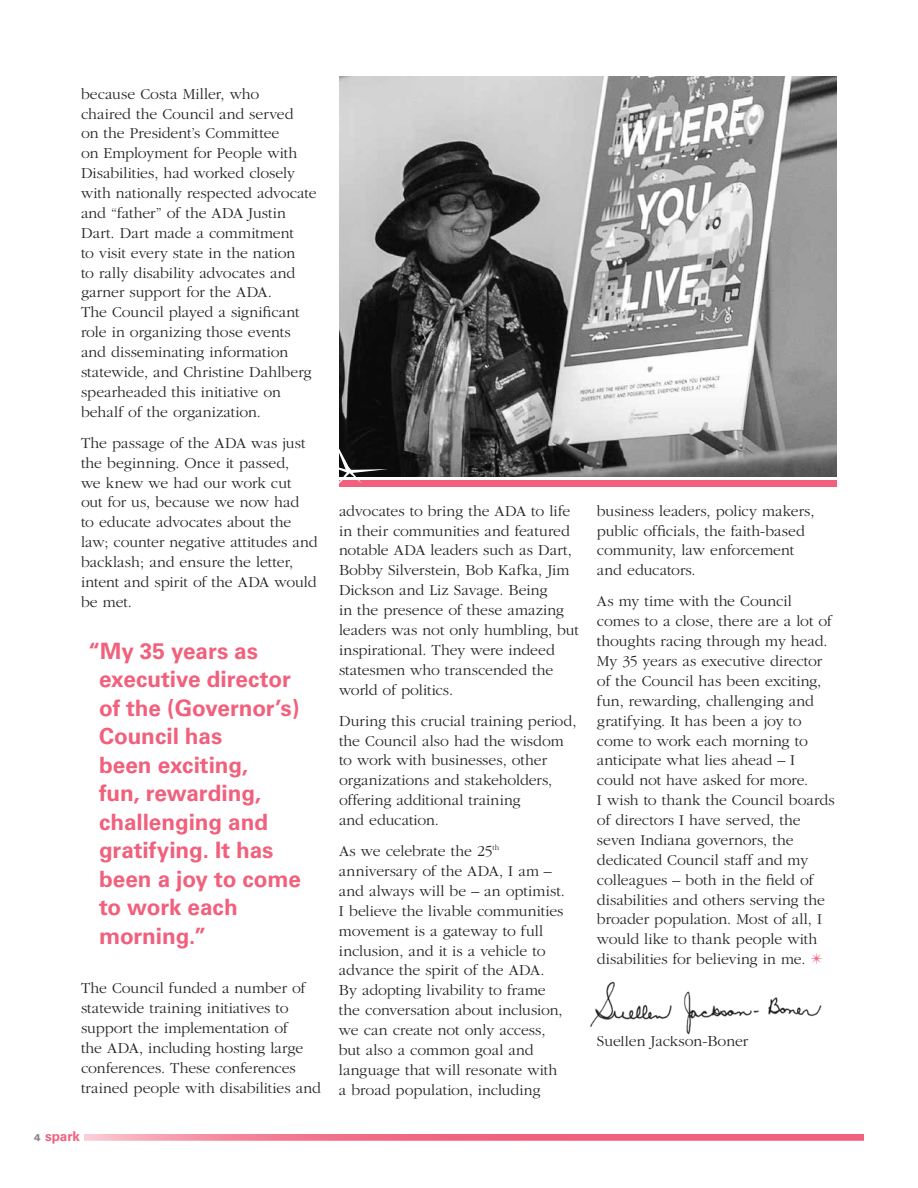
<style>
.page{position:relative;width:918px;height:1188px;background:#fff}
.page>*{position:absolute;margin:0;border:0;box-sizing:border-box;transform-origin:0 0}
.t1{font:700 22.5px/28.5px "Univers";letter-spacing:-.005em;color:#f1607c}
.t2{font:300 15.75px/20px "Garamond";color:#232323}
.t3{font:700 13.5px "Univers";letter-spacing:-.005em;color:#f1607c}
.s1{font-weight:900;font-size:9.75px;color:#858585}
.s2{color:#f26f89}
</style>
<div class="page">
<img style="left:590px;top:981px;width:232px;height:54px">
<img style="left:339px;top:76px;width:498px;height:401px">
<div style="left:339px;top:480px;width:498px;height:7px;background:#f1607c"></div>
<svg style="left:339px;top:435px;width:49px;height:49px"></svg>
<svg style="left:84px;top:1134px;width:780px;height:7px;background:#f2778f"></svg>
<p class="t2" style="left:81px;top:84px;width:237px">because Costa Miller, who<br>chaired the Council and served<br>on the President’s Committee<br>on Employment for People with<br>Disabilities, had worked closely with nationally respected advocate and “father” of the ADA Justin<br>Dart. Dart made a commitment<br>to visit every state in the nation<br>to rally disability advocates and garner support for the ADA.<br>The Council played a significant role in organizing those events and disseminating information statewide, and Christine Dahlberg spearheaded this initiative on behalf of the organization.</p>
<p class="t2" style="left:81px;top:433px;width:238px">The passage of the ADA was just the beginning. Once it passed,<br>we knew we had our work cut<br>out for us, because we now had<br>to educate advocates about the law; counter negative attitudes and backlash; and ensure the letter, intent and spirit of the ADA would be met.</p>
<h1 class="t1" style="left:99px;top:637px;width:204px;text-indent:-11px">“My 35 years as executive director of the (Governor’s)<br>Council has<br>been exciting,<br>fun, rewarding, challenging and gratifying. It has been a joy to come to work each morning.”</h1>
<p class="t2" style="left:81px;top:979px;width:241px">The Council funded a number of statewide training initiatives to support the implementation of<br>the ADA, including hosting large conferences. These conferences trained people with disabilities and</p>
<p class="t3" style="left:34px;top:1128px;width:47px"><span class="s1">4</span> spark</p>
<p class="t2" style="left:339px;top:501px;width:242px">advocates to bring the ADA to life in their communities and featured notable ADA leaders such as Dart,<br>Bobby Silverstein, Bob Kafka, Jim<br>Dickson and Liz Savage. Being<br>in the presence of these amazing leaders was not only humbling, but inspirational. They were indeed statesmen who transcended the world of politics.</p>
<p class="t2" style="left:339px;top:711px;width:239px">During this crucial training period, the Council also had the wisdom to work with businesses, other organizations and stakeholders, offering additional training<br>and education.</p>
<p class="t2" style="left:339px;top:842px;width:227px">As we celebrate the 25<sup>th </sup>anniversary of the ADA, I am – and always will be – an optimist.<br>I believe the livable communities movement is a gateway to full inclusion, and it is a vehicle to advance the spirit of the ADA.<br>By adopting livability to frame the conversation about inclusion, we can create not only access, but also a common goal and language that will resonate with a broad population, including</p>
<p class="t2" style="left:597px;top:501px;width:219px">business leaders, policy makers, public officials, the faith-based community, law enforcement and educators.</p>
<p class="t2" style="left:597px;top:592px;width:239px">As my time with the Council comes to a close, there are a lot of thoughts racing through my head.<br>My 35 years as executive director of the Council has been exciting, fun, rewarding, challenging and gratifying. It has been a joy to come to work each morning to anticipate what lies ahead – I could not have asked for more.<br>I wish to thank the Council boards of directors I have served, the seven Indiana governors, the dedicated Council staff and my colleagues – both in the field of disabilities and others serving the broader population. Most of all, I would like to thank people with disabilities for believing in me. <span class="s2">✴</span></p>
<p class="t2" style="left:597px;top:1032px;width:153px">Suellen Jackson-Boner</p>
</div>
